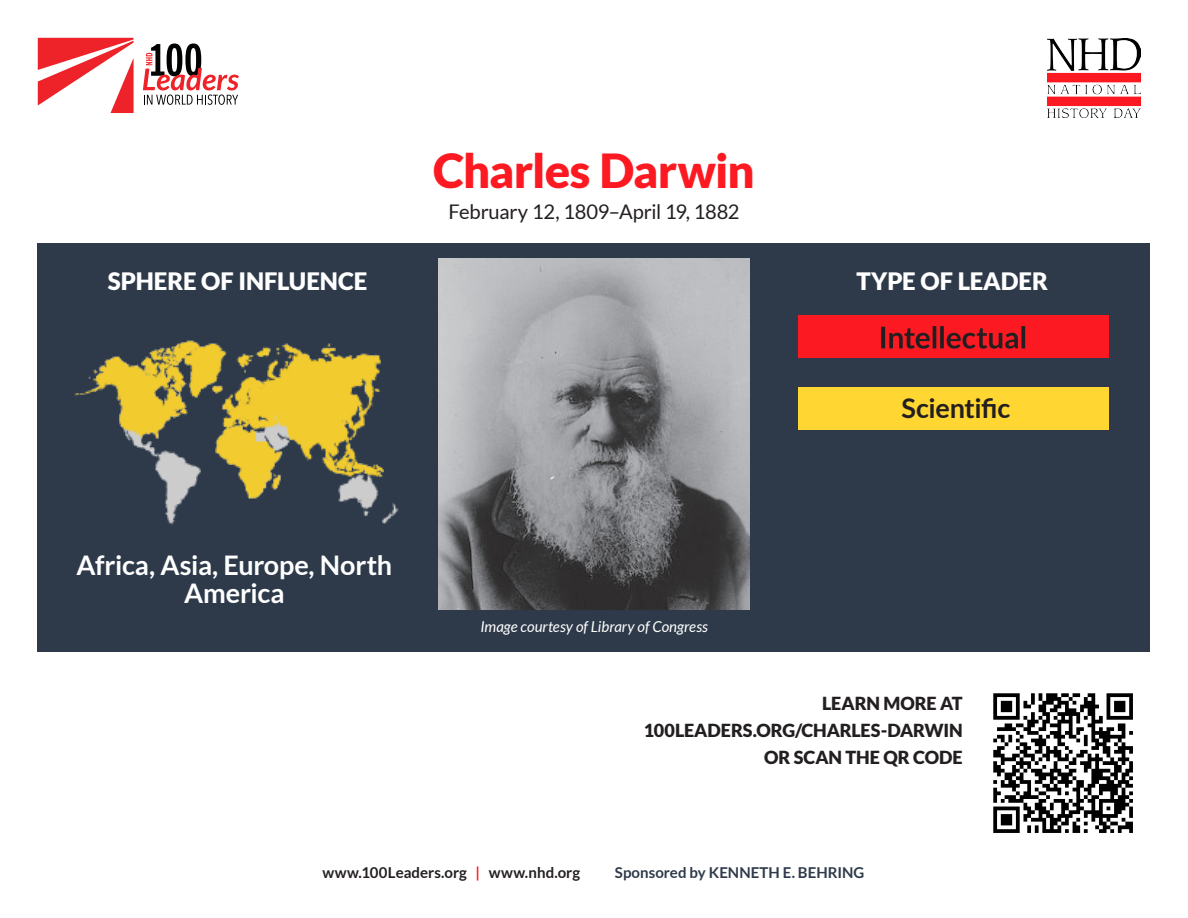
<style>
.page{position:relative;width:1188px;height:918px;background:#fff}
.page>*{position:absolute;margin:0;border:0;box-sizing:border-box;transform-origin:0 0}
.t1{font:900 46.95px "Lato";letter-spacing:-.02em;color:#fc1922}
.sphere{font:700 27px/28.5px "Lato";letter-spacing:-.01em;color:#fff;text-align:center}
.t2{font:700 27px "Lato";letter-spacing:-.015em;color:#231f20}
.t3{font:900 24px "Lato";color:#fff}
.t4{font:20.1px "Lato";letter-spacing:-.015em;color:#231f20}
.t5{font:900 18px "Lato";letter-spacing:-.01em;color:#231f20}
.t6{font:italic 15px "Lato";color:#fff}
.t7{font:700 15px "Lato";letter-spacing:.005em;color:#231f20}
.t8{font:700 15px "Lato";letter-spacing:.005em;color:#2e3a4a}
.s1{color:#fc1922}
</style>
<div class="page">
<div style="left:38px;top:243px;width:1112px;height:409px;background:#2e3a4a"></div>
<img style="left:1048px;top:39px;width:93px;height:78px">
<svg style="left:38px;top:38px;width:96px;height:75px"></svg>
<svg style="left:143px;top:43px;width:96px;height:62px"></svg>
<img style="left:74px;top:340px;width:325px;height:185px">
<img style="left:439px;top:259px;width:310px;height:351px">
<div style="left:798px;top:315px;width:310px;height:42px;background:#fc1922"></div>
<svg style="left:881px;top:326px;width:144px;height:23px"></svg>
<div style="left:798px;top:388px;width:310px;height:42px;background:#ffd632"></div>
<img style="left:993px;top:693px;width:140px;height:140px">
<p class="t1" style="left:433px;top:143px;width:323px">Charles Darwin</p>
<p class="t4" style="left:448px;top:200px;width:293px">February 12, 1809–April 19, 1882</p>
<h3 class="t3" style="left:108px;top:267px;width:261px">SPHERE OF INFLUENCE</h3>
<h3 class="t3" style="left:856px;top:267px;width:193px">TYPE OF LEADER</h3>
<p class="sphere" style="left:77px;top:550px;width:317px">Africa, Asia, Europe, North<br>America</p>
<p class="t6" style="left:480px;top:618px;width:229px">Image courtesy of Library of Congress</p>
<p class="t2" style="left:902px;top:393px;width:110px">Scientific</p>
<p class="t5" style="left:822px;top:693px;width:142px">LEARN MORE AT</p>
<p class="t5" style="left:644px;top:720px;width:320px">100LEADERS.ORG/CHARLES-DARWIN</p>
<p class="t5" style="left:764px;top:747px;width:200px">OR SCAN THE QR CODE</p>
<p class="t7" style="left:322px;top:864px;width:259px">www.100Leaders.org <span class="s1">|</span> www.nhd.org</p>
<p class="t8" style="left:615px;top:864px;width:251px">Sponsored by KENNETH E. BEHRING</p>
</div>
